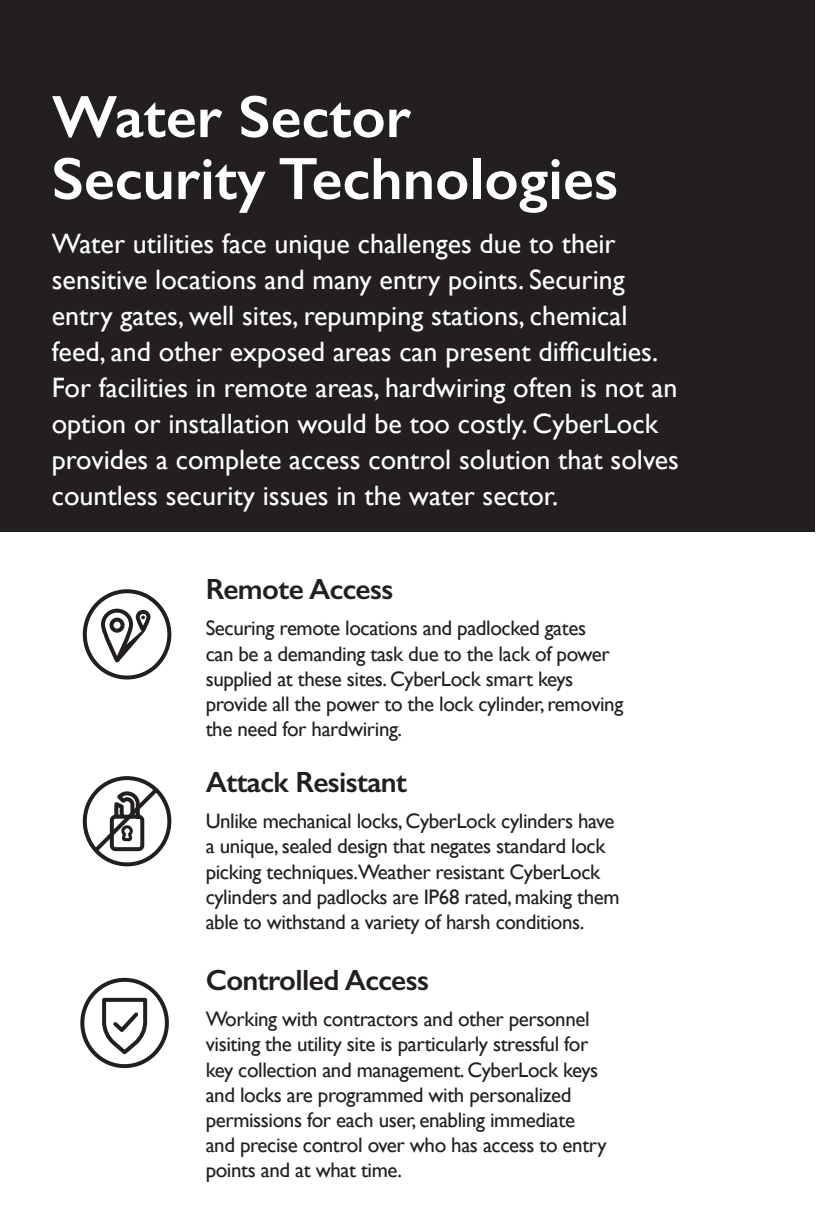
<style>
.page{position:relative;width:816px;height:1224px;background:#fff}
.page>*{position:absolute;margin:0;border:0;box-sizing:border-box;transform-origin:0 0}
.t1{font:600 60px/62px "Gill Sans";color:#fff}
.t2{font:600 29.4px "Gill Sans";letter-spacing:-.02em;color:#231f20}
.t3{font:28px/36px "Gill Sans";color:#fff}
.t4{font:21px/25.2px "Gill Sans";letter-spacing:-.02em;color:#231f20}
</style>
<div class="page">
<div style="left:83px;top:589px;width:88px;height:91px;border:4px solid #231f20;border-radius:50%"></div>
<div style="left:0;top:0;width:814px;height:531px;background:#231f20"></div>
<svg style="left:138px;top:612px;width:11px;height:18px"></svg>
<div style="left:136px;top:610px;width:15px;height:22px;border:4px solid #231f20;border-radius:5px"></div>
<svg style="left:141px;top:616px;width:4px;height:3px"></svg>
<svg style="left:133px;top:631px;width:11px;height:14px"></svg>
<svg style="left:103px;top:611px;width:28px;height:49px"></svg>
<div style="left:101px;top:609px;width:32px;height:53px;border:4px solid #231f20;border-radius:14px"></div>
<div style="left:112px;top:620px;width:11px;height:11px;background:#fff;border-radius:50%"></div>
<div style="left:110px;top:618px;width:15px;height:15px;border:4px solid #231f20;border-radius:50%"></div>
<div style="left:80px;top:978px;width:89px;height:90px;border:4px solid #231f20;border-radius:50%"></div>
<svg style="left:100px;top:997px;width:49px;height:61px"></svg>
<div style="left:83px;top:776px;width:88px;height:90px;border:4px solid #231f20;border-radius:50%"></div>
<svg style="left:91px;top:784px;width:71px;height:71px"></svg>
<h1 class="t1" style="left:52px;top:85px;width:568px">Water Sector<br>Security Technologies</h1>
<p class="t3" style="left:52px;top:226px;width:628px">Water utilities face unique challenges due to their sensitive locations and many entry points. Securing entry gates, well sites, repumping stations, chemical feed, and other exposed areas can present difficulties.<br>For facilities in remote areas, hardwiring often is not an option or installation would be too costly. CyberLock provides a complete access control solution that solves countless security issues in the water sector.</p>
<h2 class="t2" style="left:206px;top:571px;width:189px">Remote Access</h2>
<p class="t4" style="left:206px;top:616px;width:419px">Securing remote locations and padlocked gates<br>can be a demanding task due to the lack of power supplied at these sites. CyberLock smart keys provide all the power to the lock cylinder, removing the need for hardwiring.</p>
<h2 class="t2" style="left:206px;top:764px;width:203px">Attack Resistant</h2>
<p class="t4" style="left:206px;top:808px;width:415px">Unlike mechanical locks, CyberLock cylinders have a unique, sealed design that negates standard lock picking techniques.Weather resistant CyberLock cylinders and padlocks are IP68 rated, making them able to withstand a variety of harsh conditions.</p>
<h2 class="t2" style="left:206px;top:962px;width:225px">Controlled Access</h2>
<p class="t4" style="left:206px;top:1006px;width:402px">Working with contractors and other personnel visiting the utility site is particularly stressful for key collection and management. CyberLock keys and locks are programmed with personalized permissions for each user, enabling immediate and precise control over who has access to entry points and at what time.</p>
</div>
